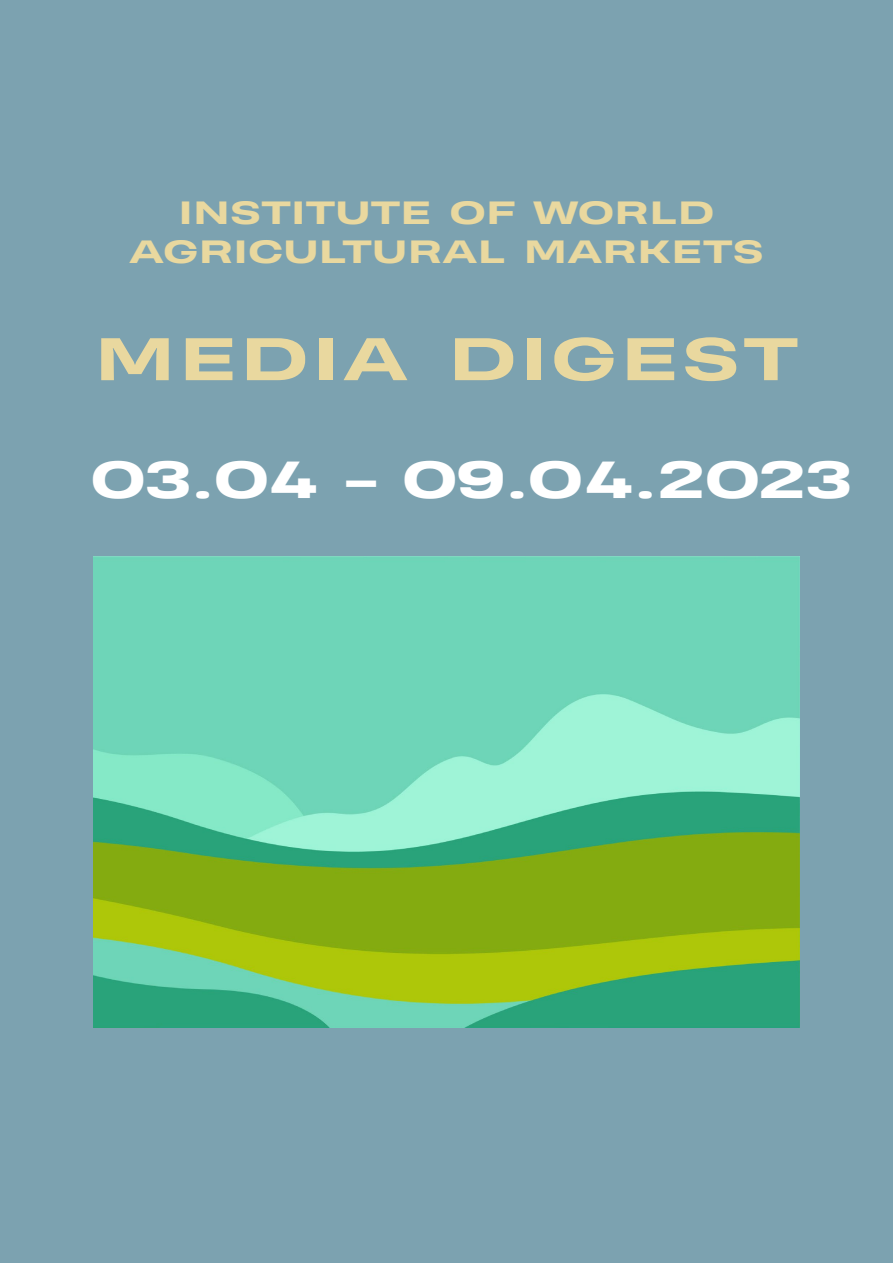
<style>
.page{position:relative;width:893px;height:1263px;background:#7ca2b0}
.page>*{position:absolute;margin:0;border:0;box-sizing:border-box;transform-origin:0 0}
.t1{font:800 57px "Heading Pro Ultra Wide";letter-spacing:.11em;color:#e9d89f}
.t2{font:800 49.5px "Heading Pro Ultra Wide";letter-spacing:.02em;color:#fff}
.t3{font:800 30.6px/39.2px "Heading Pro Ultra Wide";letter-spacing:.05em;color:#e9d89f;text-align:center}
</style>
<div class="page">
<img style="left:94px;top:556px;width:705px;height:471px">
<p class="t3" style="left:130px;top:194px;width:634px">INSTITUTE OF WORLD<br>AGRICULTURAL MARKETS</p>
<h1 class="t1" style="left:96px;top:322px;width:703px">MEDIA DIGEST</h1>
<h2 class="t2" style="left:91px;top:447px;width:762px">03.04 - 09.04.2023</h2>
</div>
